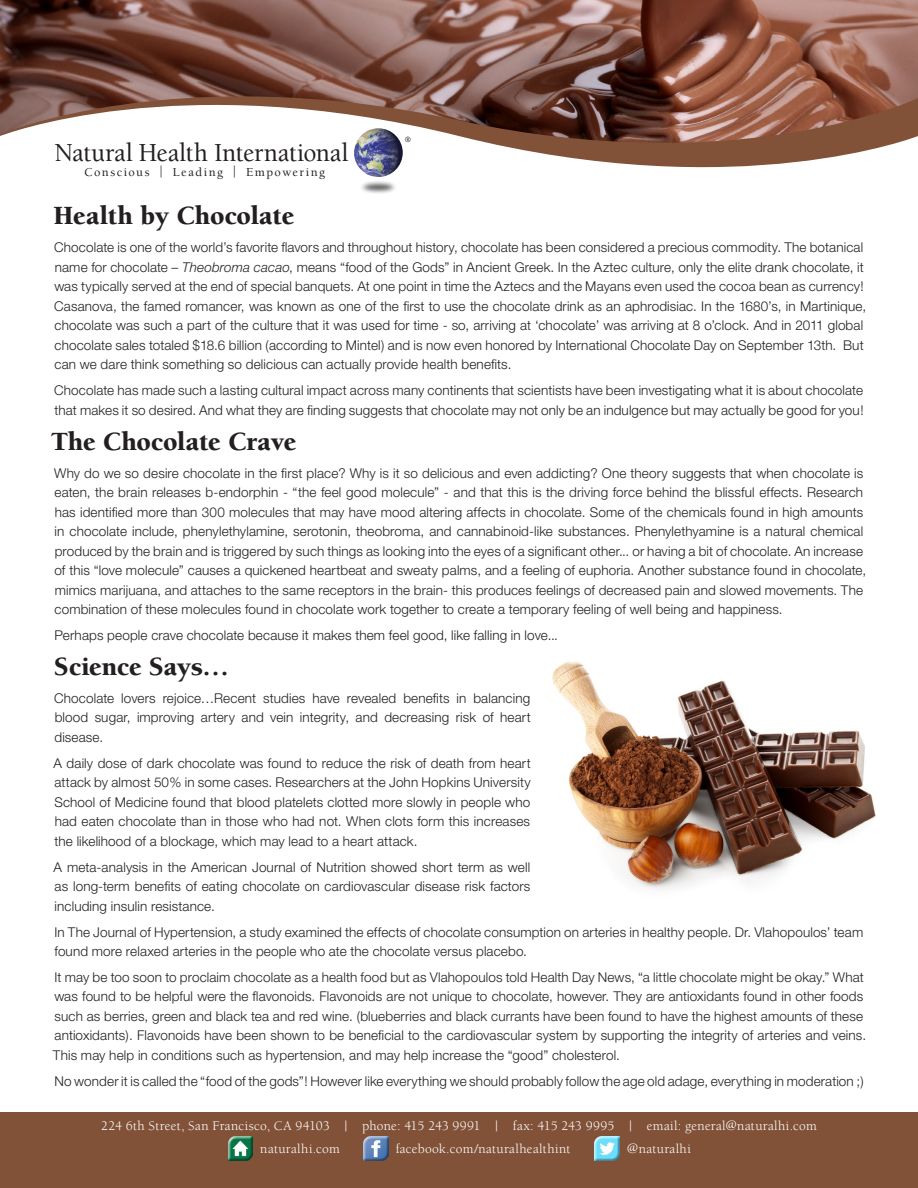
<style>
.page{position:relative;width:918px;height:1188px;background:#fff}
.page>*{position:absolute;margin:0;border:0;box-sizing:border-box;transform-origin:0 0}
.t1{font:900 27px "Berkeley";letter-spacing:-.01em;color:#231f20}
.t2{font:500 26.7px "Berkeley";letter-spacing:-.01em;color:#231f20;scale:.95 1}
.t3{font:300 13.5px/19.5px "Helvetica Neue";letter-spacing:.01em;color:#231f20}
.t4{font:13.5px/22.6px "Berkeley";letter-spacing:.025em;color:#fff}
.t5{font:500 12.45px "Berkeley";letter-spacing:.115em;color:#231f20}
.t6{font:500 8.25px "Berkeley";color:#231f20;scale:.95 1}
.s1{font-weight:400;font-size:14.85px}
.s2{font-style:italic}
</style>
<div class="page">
<svg style="left:354px;top:144px;width:539px;height:33px"></svg>
<img style="left:0;top:0;width:918px;height:144px">
<img style="left:354px;top:128px;width:49px;height:49px;border-radius:24px">
<img style="left:361px;top:181px;width:34px;height:13px">
<div style="left:0;top:1113px;width:918px;height:75px;background:#815238"></div>
<img style="left:363px;top:1136px;width:25px;height:24px">
<img style="left:595px;top:1136px;width:24px;height:24px">
<img style="left:228px;top:1136px;width:25px;height:24px">
<img style="left:552px;top:661px;width:324px;height:228px">
<h2 class="t2" style="left:54px;top:139px;width:311px">Natural Health International</h2>
<p class="t5" style="left:84px;top:165px;width:242px">Conscious <span class="s1">|</span> Leading <span class="s1">|</span> Empowering</p>
<p class="t6" style="left:405px;top:135px;width:8px">®</p>
<p class="t1" style="left:54px;top:202px;width:242px">Health by Chocolate</p>
<p class="t3" style="left:54px;top:237px;width:813px">Chocolate is one of the world’s favorite flavors and throughout history, chocolate has been considered a precious commodity. The botanical name for chocolate – <span class="s2">Theobroma cacao</span>, means “food of the Gods” in Ancient Greek. In the Aztec culture, only the elite drank chocolate, it was typically served at the end of special banquets. At one point in time the Aztecs and the Mayans even used the cocoa bean as currency!<br>Casanova, the famed romancer, was known as one of the first to use the chocolate drink as an aphrodisiac. In the 1680’s, in Martinique, chocolate was such a part of the culture that it was used for time - so, arriving at ‘chocolate’ was arriving at 8 o’clock. And in 2011 global chocolate sales totaled $18.6 billion (according to Mintel) and is now even honored by International Chocolate Day on September 13th. But can we dare think something so delicious can actually provide health benefits.</p>
<p class="t3" style="left:54px;top:380px;width:811px">Chocolate has made such a lasting cultural impact across many continents that scientists have been investigating what it is about chocolate that makes it so desired. And what they are finding suggests that chocolate may not only be an indulgence but may actually be good for you!</p>
<p class="t1" style="left:51px;top:427px;width:246px">The Chocolate Crave</p>
<p class="t3" style="left:54px;top:463px;width:813px">Why do we so desire chocolate in the first place? Why is it so delicious and even addicting? One theory suggests that when chocolate is eaten, the brain releases b-endorphin - “the feel good molecule” - and that this is the driving force behind the blissful effects. Research has identified more than 300 molecules that may have mood altering affects in chocolate. Some of the chemicals found in high amounts in chocolate include, phenylethylamine, serotonin, theobroma, and cannabinoid-like substances. Phenylethyamine is a natural chemical produced by the brain and is triggered by such things as looking into the eyes of a significant other... or having a bit of chocolate. An increase of this “love molecule” causes a quickened heartbeat and sweaty palms, and a feeling of euphoria. Another substance found in chocolate, mimics marijuana, and attaches to the same receptors in the brain- this produces feelings of decreased pain and slowed movements. The combination of these molecules found in chocolate work together to create a temporary feeling of well being and happiness.</p>
<p class="t3" style="left:55px;top:625px;width:505px">Perhaps people crave chocolate because it makes them feel good, like falling in love...</p>
<p class="t1" style="left:54px;top:652px;width:177px">Science Says…</p>
<p class="t3" style="left:54px;top:688px;width:478px;text-align:justify">Chocolate lovers rejoice…Recent studies have revealed benefits in balancing blood sugar, improving artery and vein integrity, and decreasing risk of heart disease.</p>
<p class="t3" style="left:54px;top:753px;width:479px;text-align:justify">A daily dose of dark chocolate was found to reduce the risk of death from heart attack by almost 50% in some cases. Researchers at the John Hopkins University School of Medicine found that blood platelets clotted more slowly in people who had eaten chocolate than in those who had not. When clots form this increases the likelihood of a blockage, which may lead to a heart attack.</p>
<p class="t3" style="left:54px;top:857px;width:478px;text-align:justify">A meta-analysis in the American Journal of Nutrition showed short term as well as long-term benefits of eating chocolate on cardiovascular disease risk factors including insulin resistance.</p>
<p class="t3" style="left:54px;top:922px;width:810px">In The Journal of Hypertension, a study examined the effects of chocolate consumption on arteries in healthy people. Dr. Vlahopoulos’ team found more relaxed arteries in the people who ate the chocolate versus placebo.</p>
<p class="t3" style="left:53px;top:967px;width:815px">It may be too soon to proclaim chocolate as a health food but as Vlahopoulos told Health Day News, “a little chocolate might be okay.” What was found to be helpful were the flavonoids. Flavonoids are not unique to chocolate, however. They are antioxidants found in other foods such as berries, green and black tea and red wine. (blueberries and black currants have been found to have the highest amounts of these antioxidants). Flavonoids have been shown to be beneficial to the cardiovascular system by supporting the integrity of arteries and veins.<br>This may help in conditions such as hypertension, and may help increase the “good” cholesterol.</p>
<p class="t3" style="left:55px;top:1071px;width:811px">No wonder it is called the “food of the gods”! However like everything we should probably follow the age old adage, everything in moderation ;)</p>
<p class="t4" style="left:260px;top:1115px;width:558px;text-indent:-159px">224 6th Street, San Francisco, CA 94103 | phone: 415 243 9991 | fax: 415 243 9995 | email: general@naturalhi.com naturalhi.com</p>
<p class="t4" style="left:396px;top:1137px;width:176px">facebook.com/naturalhealthint</p>
<p class="t4" style="left:627px;top:1137px;width:65px">@naturalhi</p>
</div>
